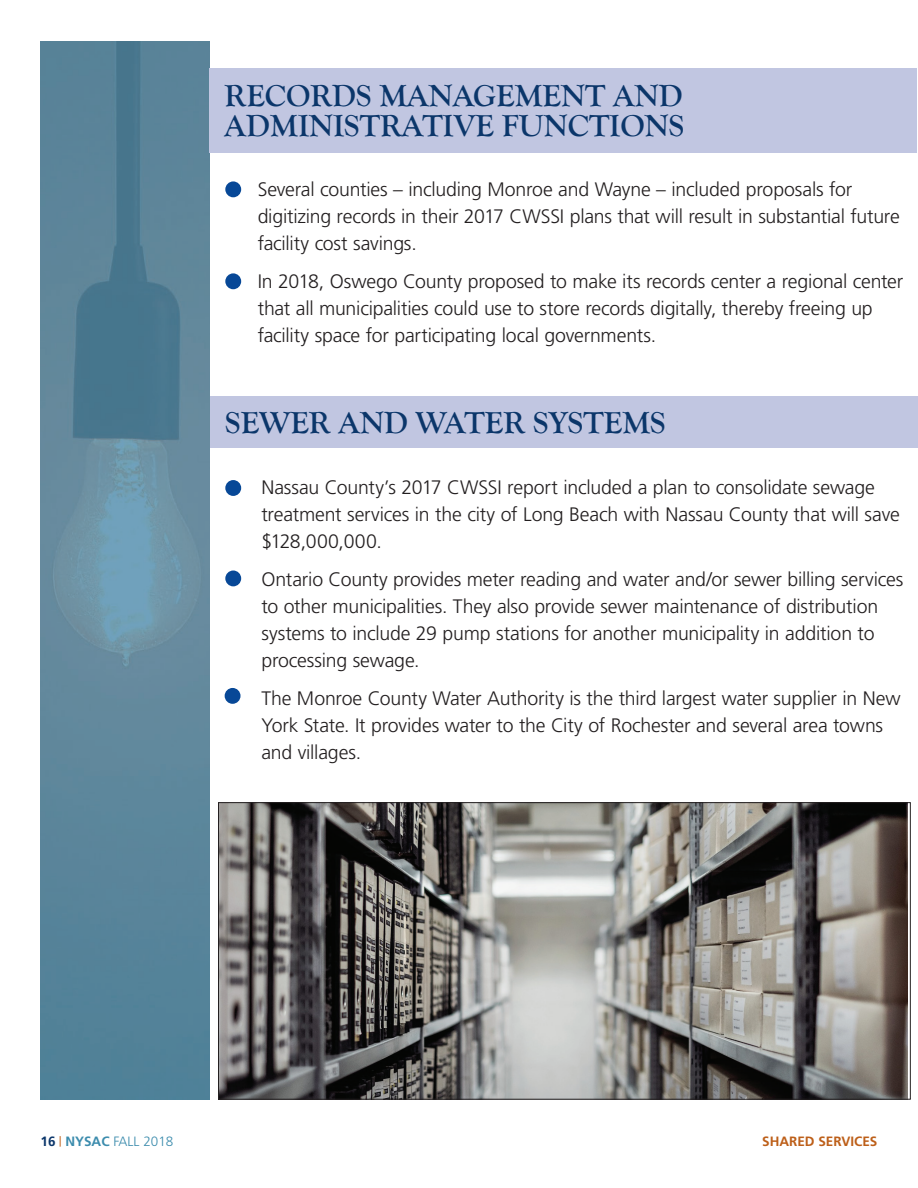
<style>
.page{position:relative;width:918px;height:1188px;background:#fff}
.page>*{position:absolute;margin:0;border:0;box-sizing:border-box;transform-origin:0 0}
.t1{font:700 31.5px/30.3px "Goudy Old Style T";color:#0b366a}
.t2{font:300 19.5px/27px "Frutiger";letter-spacing:-.01em;color:#231f20}
.t3{font:300 13.5px "Frutiger";color:#3c8cad}
.t4{font:700 13.5px "Frutiger";color:#bd5f19}
.s1{font-weight:700;color:#0b366a}
.s2{font-weight:400;font-size:10.5px;color:#bd5f19}
.s3{font-weight:700}
</style>
<div class="page">
<img style="left:40px;top:41px;width:170px;height:1059px">
<div style="left:210px;top:396px;width:708px;height:52px;background:#c1c6e1"></div>
<div style="left:210px;top:68px;width:707px;height:85px;background:#c1c6e1"></div>
<img style="left:220px;top:804px;width:688px;height:293px">
<div style="left:225px;top:181px;width:16px;height:16px;background:#074897;border-radius:50%"></div>
<div style="left:225px;top:273px;width:16px;height:16px;background:#074897;border-radius:50%"></div>
<div style="left:225px;top:480px;width:16px;height:16px;background:#074897;border-radius:50%"></div>
<div style="left:225px;top:571px;width:16px;height:15px;background:#074897;border-radius:50%"></div>
<div style="left:225px;top:688px;width:16px;height:16px;background:#074897;border-radius:50%"></div>
<h1 class="t1" style="left:225px;top:81px;width:461px">RECORDS MANAGEMENT AND<br>ADMINISTRATIVE FUNCTIONS</h1>
<p class="t2" style="left:258px;top:176px;width:644px">Several counties – including Monroe and Wayne – included proposals for digitizing records in their 2017 CWSSI plans that will result in substantial future facility cost savings.</p>
<p class="t2" style="left:258px;top:268px;width:647px">In 2018, Oswego County proposed to make its records center a regional center that all municipalities could use to store records digitally, thereby freeing up facility space for participating local governments.</p>
<h1 class="t1" style="left:225px;top:408px;width:442px">SEWER AND WATER SYSTEMS</h1>
<p class="t2" style="left:261px;top:474px;width:640px">Nassau County’s 2017 CWSSI report included a plan to consolidate sewage treatment services in the city of Long Beach with Nassau County that will save $128,000,000.</p>
<p class="t2" style="left:261px;top:566px;width:644px">Ontario County provides meter reading and water and/or sewer billing services to other municipalities. They also provide sewer maintenance of distribution systems to include 29 pump stations for another municipality in addition to processing sewage.</p>
<p class="t2" style="left:261px;top:685px;width:641px">The Monroe County Water Authority is the third largest water supplier in New<br>York State. It provides water to the City of Rochester and several area towns and villages.</p>
<p class="t3" style="left:40px;top:1134px;width:134px"><span class="s1">16</span> <span class="s2">|</span> <span class="s3">NYSAC</span> FALL 2018</p>
<p class="t4" style="left:762px;top:1133px;width:117px">SHARED SERVICES</p>
</div>
